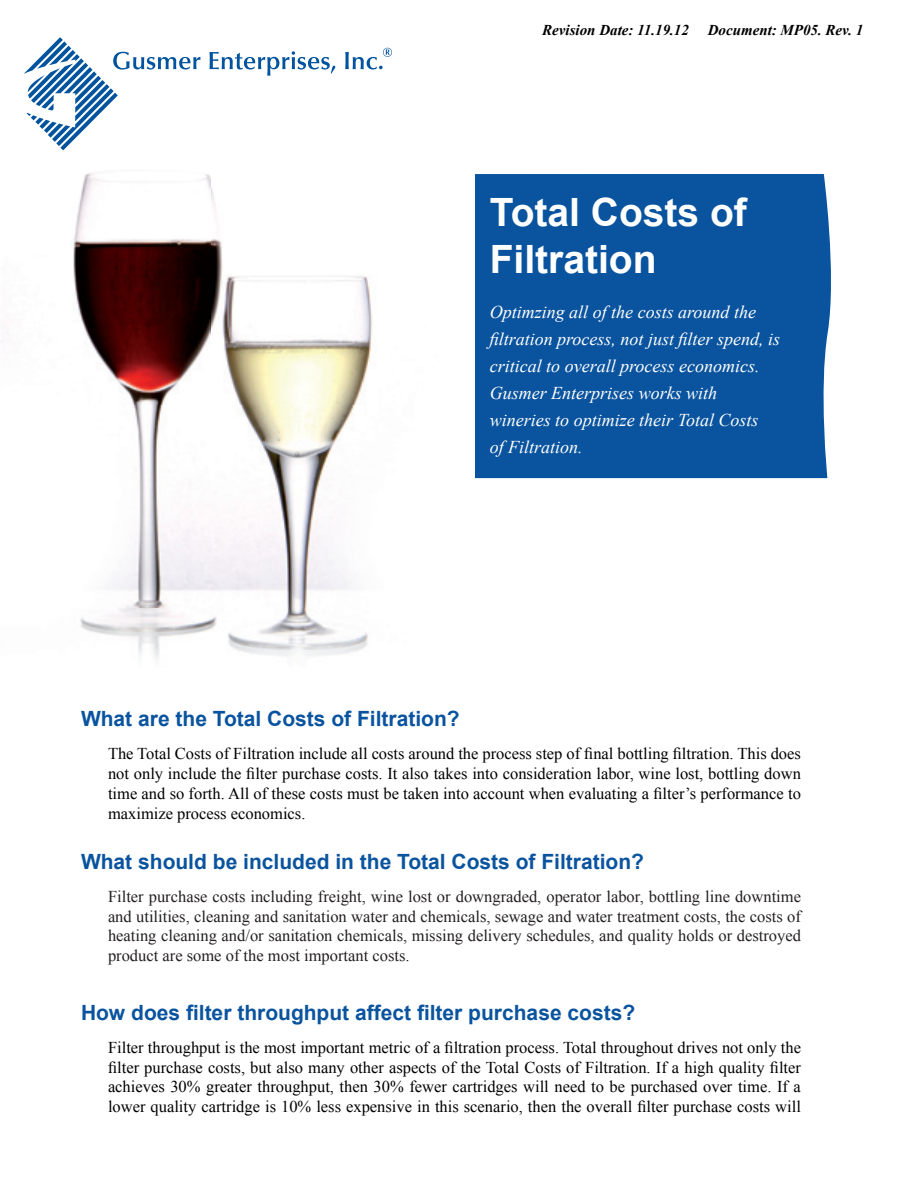
<style>
.page{position:relative;width:918px;height:1188px;background:#fff}
.page>*{position:absolute;margin:0;border:0;box-sizing:border-box;transform-origin:0 0}
.t1{font:700 39px/46.8px "Arial";color:#fff}
.t2{font:700 21px "Arial";color:#0a549f}
.t3{font:italic 18px/27px "Times New Roman";color:#fff}
.t4{font:16.5px/19.8px "Times New Roman";color:#000;text-align:justify}
.t5{font:16.5px/19.8px "Times New Roman";color:#231f20;text-align:justify}
.t6{font:italic 700 15px "Times New Roman";color:#000}
</style>
<div class="page">
<img style="left:7px;top:47px;width:382px;height:612px">
<div style="left:475px;top:174px;width:356px;height:304px;background:#0a549f"></div>
<svg style="left:210px;top:51px;width:125px;height:25px"></svg>
<svg style="left:24px;top:37px;width:177px;height:113px"></svg>
<svg style="left:345px;top:48px;width:47px;height:22px"></svg>
<p class="t6" style="left:542px;top:20px;width:148px">Revision Date: 11.19.12</p>
<p class="t6" style="left:708px;top:20px;width:157px">Document: MP05. Rev. 1</p>
<h1 class="t1" style="left:490px;top:190px;width:259px">Total Costs of<br>Filtration</h1>
<p class="t3" style="left:490px;top:298px;width:292px">Optimzing all of the costs around the filtration process, not just filter spend, is critical to overall process economics.<br>Gusmer Enterprises works with wineries to optimize their Total Costs<br>of Filtration.</p>
<p class="t2" style="left:81px;top:705px;width:380px">What are the Total Costs of Filtration?</p>
<p class="t4" style="left:108px;top:743px;width:694px">The Total Costs of Filtration include all costs around the process step of final bottling filtration. This does not only include the filter purchase costs. It also takes into consideration labor, wine lost, bottling down time and so forth. All of these costs must be taken into account when evaluating a filter’s performance to maximize process economics.</p>
<p class="t2" style="left:81px;top:847px;width:565px">What should be included in the Total Costs of Filtration?</p>
<p class="t5" style="left:108px;top:886px;width:695px">Filter purchase costs including freight, wine lost or downgraded, operator labor, bottling line downtime and utilities, cleaning and sanitation water and chemicals, sewage and water treatment costs, the costs of heating cleaning and/or sanitation chemicals, missing delivery schedules, and quality holds or destroyed product are some of the most important costs.</p>
<p class="t2" style="left:81px;top:998px;width:556px">How does filter throughput affect filter purchase costs?</p>
<p class="t4" style="left:108px;top:1037px;width:695px">Filter throughput is the most important metric of a filtration process. Total throughout drives not only the filter purchase costs, but also many other aspects of the Total Costs of Filtration. If a high quality filter achieves 30% greater throughput, then 30% fewer cartridges will need to be purchased over time. If a lower quality cartridge is 10% less expensive in this scenario, then the overall filter purchase costs will</p>
</div>
